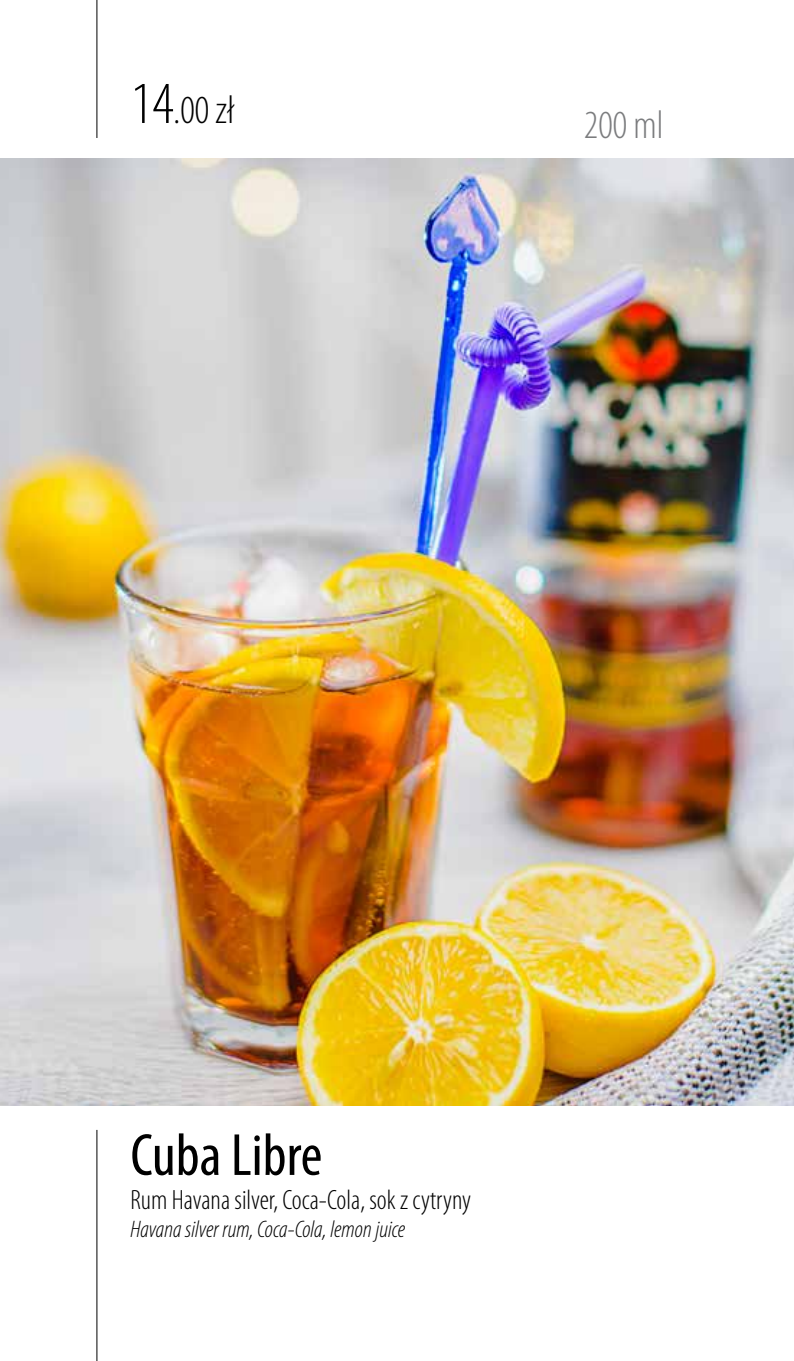
<style>
.page{position:relative;width:794px;height:1361px;background:#fff}
.page>*{position:absolute;margin:0;border:0;box-sizing:border-box;transform-origin:0 0}
.t1{font:condensed 60px "Myriad Pro";color:#000}
.t2{font:300 condensed 40px "Myriad Pro";color:#000}
.t3{font:300 condensed 40px "Myriad Pro";color:#7b7c7e}
.t4{font:300 condensed 28px "Myriad Pro";color:#000}
.t5{font:italic 300 condensed 24px "Myriad Pro";color:#000}
.s1{font-size:60px}
</style>
<div class="page">
<hr style="left:96px;top:1130px;width:1px;height:231px;background:#000">
<hr style="left:96px;top:0;width:1px;height:138px;background:#000">
<img style="left:0;top:159px;width:794px;height:947px">
<h2 class="t2" style="left:130px;top:88px;width:105px"><span class="s1">14</span>.00 zł</h2>
<h2 class="t3" style="left:584px;top:103px;width:81px">200 ml</h2>
<h1 class="t1" style="left:130px;top:1122px;width:193px">Cuba Libre</h1>
<p class="t4" style="left:130px;top:1184px;width:342px">Rum Havana silver, Coca-Cola, sok z cytryny</p>
<p class="t5" style="left:130px;top:1216px;width:276px">Havana silver rum, Coca-Cola, lemon juice</p>
</div>
